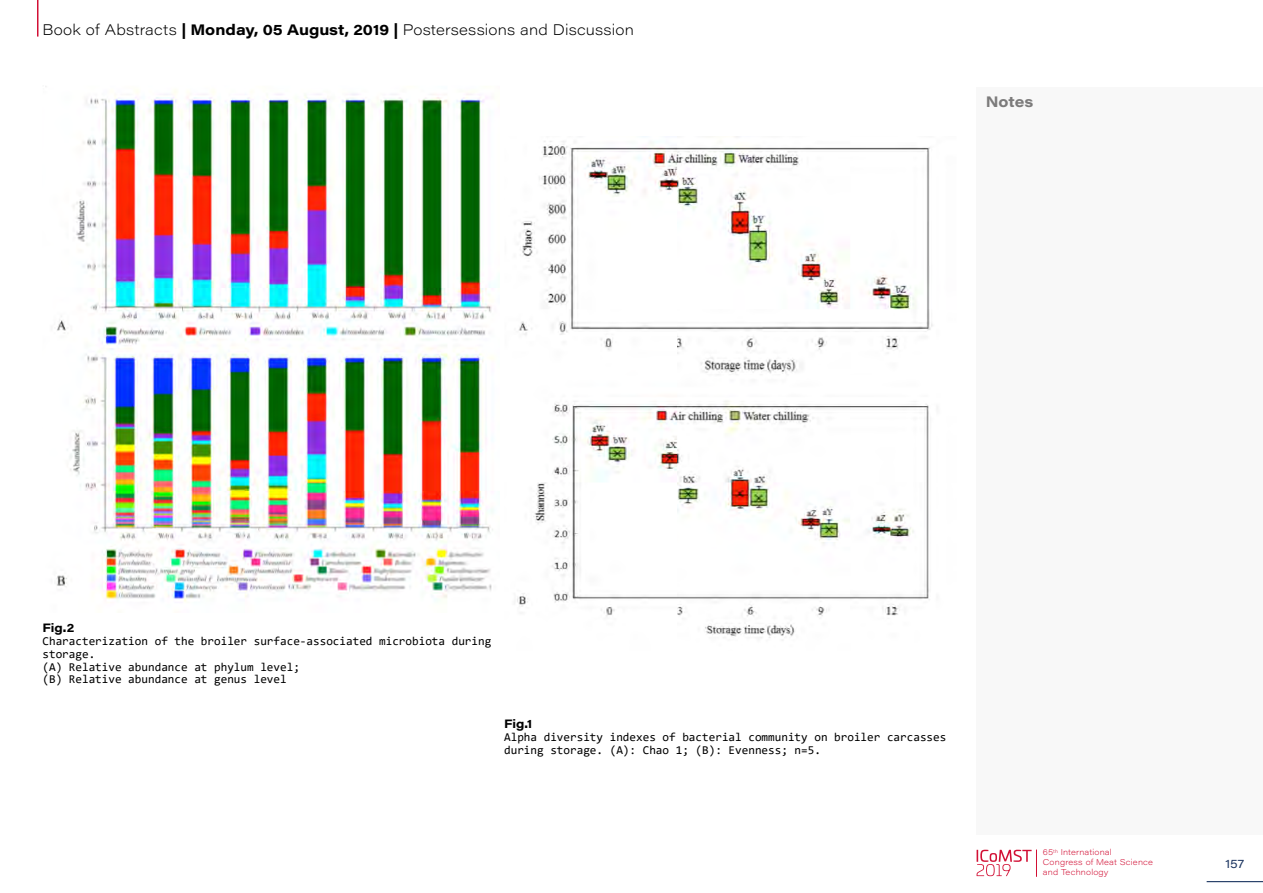
<style>
.page{position:relative;width:1263px;height:893px;background:#fff}
.page>*{position:absolute;margin:0;border:0;box-sizing:border-box;transform-origin:0 0}
.t1{font:200 15px "Acumin Pro Wide";letter-spacing:.01em;color:#000}
.t2{font:700 15px "Acumin Pro Wide";letter-spacing:-.005em;color:#7c7b7b}
.t3{font:12px/12.9px "Consolas";color:#000}
.t4{font:700 12px "Acumin Pro Wide";color:#000}
.t5{font:12px "Acumin Pro Wide";color:#1d3661}
.t6{font:200 8.25px/9.9px "Acumin Pro Wide";letter-spacing:.02em;color:#d21035}
.s1{font-weight:700}
</style>
<div class="page">
<div style="left:976px;top:87px;width:287px;height:747px;background:#f8f8f8"></div>
<svg style="left:976px;top:850px;width:61px;height:26px"></svg>
<hr style="left:1206px;top:881px;width:57px;height:1px;background:#1d3661">
<hr style="left:37px;top:0;width:1px;height:37px;background:#d21035">
<img style="left:45px;top:86px;width:449px;height:516px">
<img style="left:517px;top:141px;width:416px;height:500px">
<p class="t1" style="left:43px;top:19px;width:593px">Book of Abstracts <span class="s1">| Monday, 05 August, 2019 |</span> Postersessions and Discussion</p>
<p class="t2" style="left:986px;top:91px;width:49px">Notes</p>
<p class="t4" style="left:43px;top:619px;width:33px">Fig.2</p>
<p class="t3" style="left:43px;top:634px;width:450px">Characterization of the broiler surface-associated microbiota during storage.<br>(A) Relative abundance at phylum level;<br>(B) Relative abundance at genus level</p>
<p class="t4" style="left:504px;top:715px;width:30px">Fig.1</p>
<p class="t3" style="left:504px;top:731px;width:444px">Alpha diversity indexes of bacterial community on broiler carcasses during storage. (A): Chao 1; (B): Evenness; n=5.</p>
<p class="t6" style="left:1043px;top:847px;width:112px">65<sup>th</sup> International<br>Congress of Meat Science and Technology</p>
<p class="t5" style="left:1225px;top:855px;width:20px">157</p>
</div>
